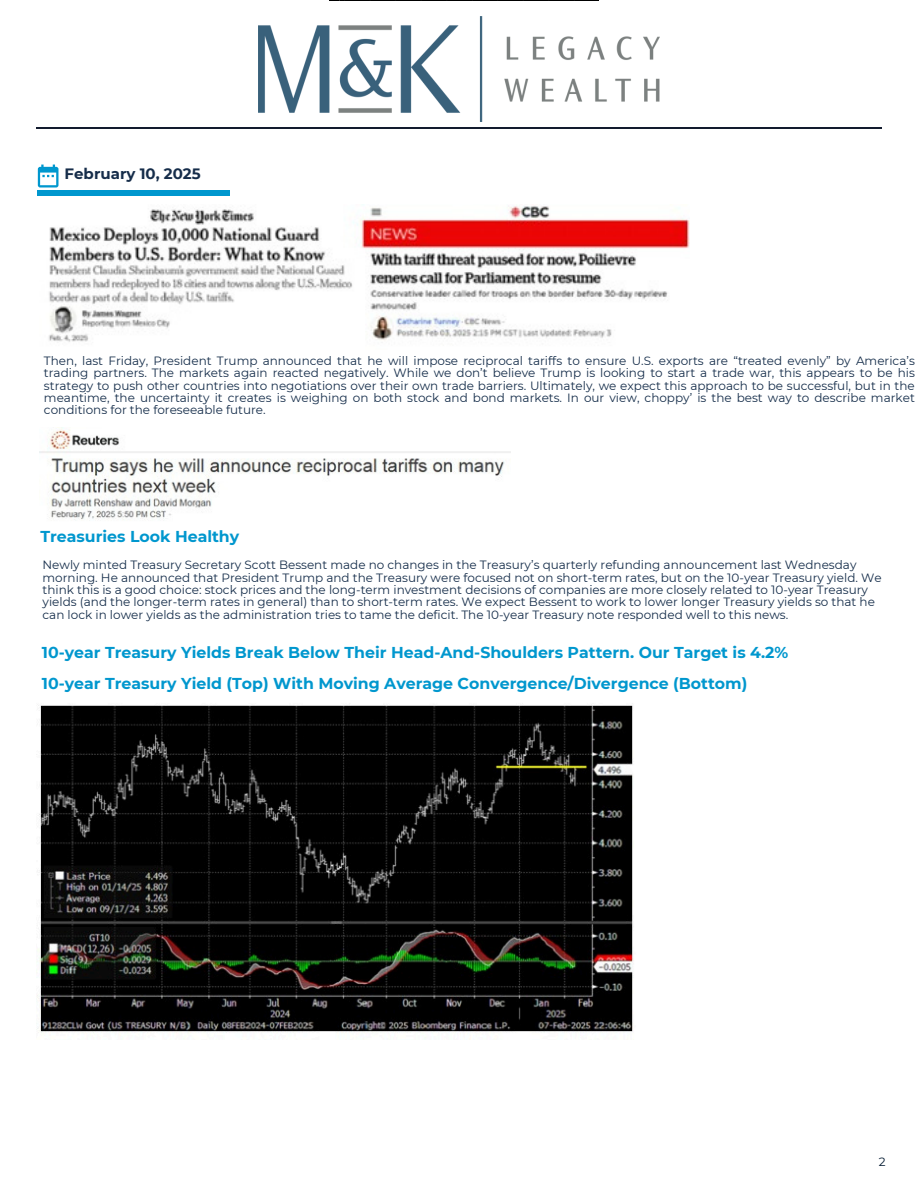
<style>
.page{position:relative;width:918px;height:1188px;background:#fff}
.page>*{position:absolute;margin:0;border:0;box-sizing:border-box;transform-origin:0 0}
.t1{font:700 15.75px/30.3px "Montserrat";color:#0097ce}
.t2{font:700 15px "Montserrat";color:#162d4a}
.t3{font:12px/12.3px "Montserrat";color:#152d4a}
.t4{font:12px "Montserrat";color:#00182f}
</style>
<div class="page">
<svg style="left:38px;top:165px;width:21px;height:23px"></svg>
<hr style="left:38px;top:191px;width:192px;height:4px;background:#0097ce">
<hr style="left:36px;top:127px;width:846px;height:2px;background:#121b2e">
<img style="left:329px;top:0;width:269px;height:1px">
<img style="left:49px;top:206px;width:640px;height:136px">
<img style="left:39px;top:427px;width:472px;height:93px">
<img style="left:37px;top:704px;width:597px;height:330px">
<img style="left:259px;top:17px;width:400px;height:105px">
<p class="t2" style="left:65px;top:165px;width:138px">February 10, 2025</p>
<h1 class="t3" style="left:44px;top:354px;width:872px;text-align:justify">Then, last Friday, President Trump announced that he will impose reciprocal tariffs to ensure U.S. exports are “treated evenly” by America’s trading partners. The markets again reacted negatively. While we don’t believe Trump is looking to start a trade war, this appears to be his strategy to push other countries into negotiations over their own trade barriers. Ultimately, we expect this approach to be successful, but in the meantime, the uncertainty it creates is weighing on both stock and bond markets. In our view, choppy’ is the best way to describe market conditions for the foreseeable future.</h1>
<p class="t1" style="left:40px;top:521px;width:200px">Treasuries Look Healthy</p>
<p class="t3" style="left:43px;top:559px;width:841px">Newly minted Treasury Secretary Scott Bessent made no changes in the Treasury’s quarterly refunding announcement last Wednesday morning. He announced that President Trump and the Treasury were focused not on short-term rates, but on the 10-year Treasury yield. We think this is a good choice: stock prices and the long-term investment decisions of companies are more closely related to 10-year Treasury yields (and the longer-term rates in general) than to short-term rates. We expect Bessent to work to lower longer Treasury yields so that he can lock in lower yields as the administration tries to tame the deficit. The 10-year Treasury note responded well to this news.</p>
<p class="t1" style="left:42px;top:637px;width:748px">10-year Treasury Yields Break Below Their Head-And-Shoulders Pattern. Our Target is 4.2%<br>10-year Treasury Yield (Top) With Moving Average Convergence/Divergence (Bottom)</p>
<p class="t4" style="left:879px;top:1155px;width:8px">2</p>
</div>
